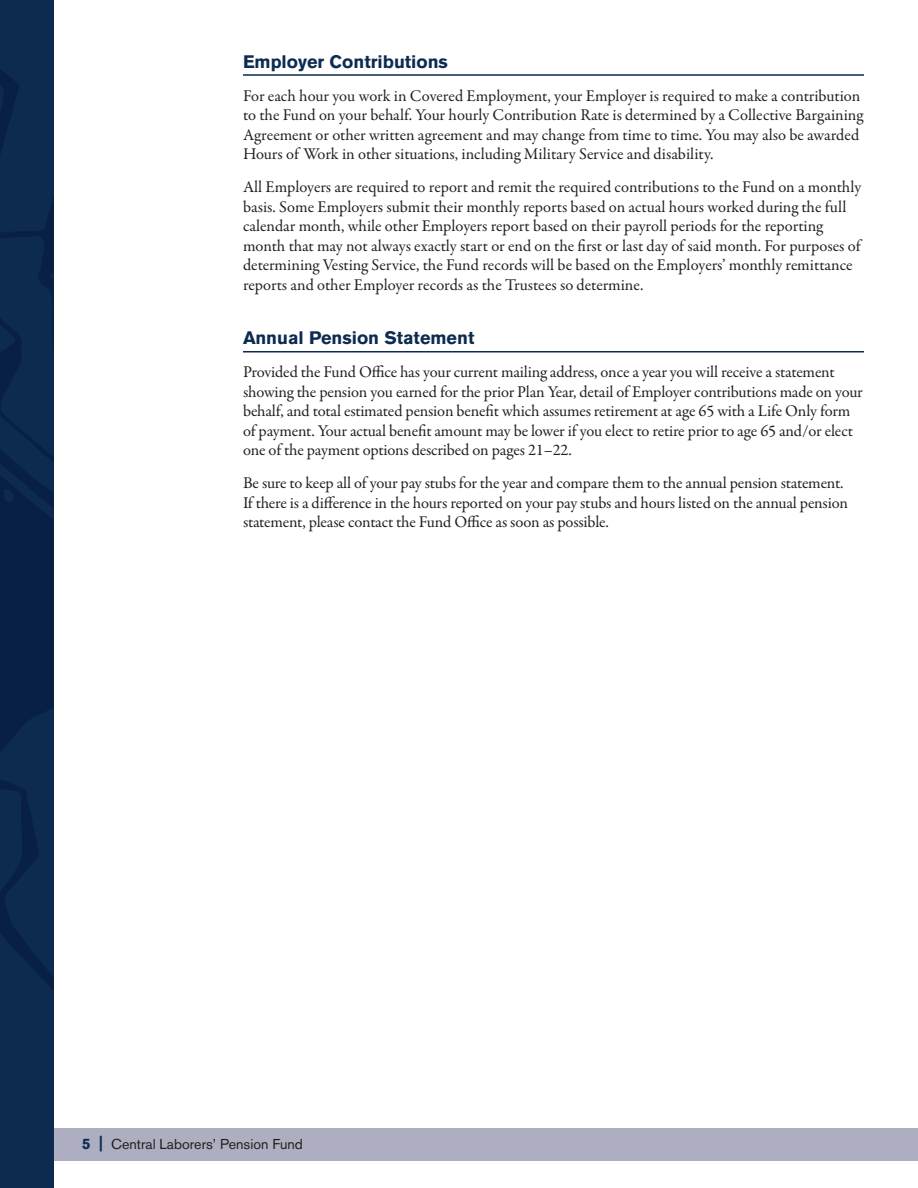
<style>
.page{position:relative;width:918px;height:1188px;background:#fff}
.page>*{position:absolute;margin:0;border:0;box-sizing:border-box;transform-origin:0 0}
.t1{font:700 18px "Akzidenz Grotesk BE";color:#0d2b51}
.t2{font:16.5px/19.5px "Garamond Premr Pro";letter-spacing:-.01em;color:#231f20}
.t3{font:14.25px "Akzidenz Grotesk BE";color:#231f20}
.s1{font-weight:700;font-size:15px;color:#0d2b51}
.s2{font-weight:700;font-size:16.95px;color:#0d2b51}
</style>
<div class="page">
<div style="left:54px;top:1129px;width:864px;height:32px;background:#adaebf"></div>
<svg style="left:0;top:0;width:54px;height:1188px;background:#0b274d"></svg>
<hr style="left:243px;top:74px;width:621px;height:2px;background:#0d2b51">
<hr style="left:243px;top:351px;width:621px;height:1px;background:#0d2b51">
<p class="t1" style="left:243px;top:51px;width:207px">Employer Contributions</p>
<p class="t2" style="left:243px;top:86px;width:622px">For each hour you work in Covered Employment, your Employer is required to make a contribution to the Fund on your behalf. Your hourly Contribution Rate is determined by a Collective Bargaining Agreement or other written agreement and may change from time to time. You may also be awarded Hours of Work in other situations, including Military Service and disability.</p>
<p class="t2" style="left:243px;top:177px;width:620px">All Employers are required to report and remit the required contributions to the Fund on a monthly basis. Some Employers submit their monthly reports based on actual hours worked during the full calendar month, while other Employers report based on their payroll periods for the reporting month that may not always exactly start or end on the first or last day of said month. For purposes of determining Vesting Service, the Fund records will be based on the Employers’ monthly remittance reports and other Employer records as the Trustees so determine.</p>
<p class="t1" style="left:243px;top:328px;width:233px">Annual Pension Statement</p>
<p class="t2" style="left:243px;top:363px;width:621px">Provided the Fund Office has your current mailing address, once a year you will receive a statement showing the pension you earned for the prior Plan Year, detail of Employer contributions made on your behalf, and total estimated pension benefit which assumes retirement at age 65 with a Life Only form of payment. Your actual benefit amount may be lower if you elect to retire prior to age 65 and/or elect one of the payment options described on pages 21–22.</p>
<p class="t2" style="left:243px;top:474px;width:607px">Be sure to keep all of your pay stubs for the year and compare them to the annual pension statement.<br>If there is a difference in the hours reported on your pay stubs and hours listed on the annual pension statement, please contact the Fund Office as soon as possible.</p>
<p class="t3" style="left:82px;top:1135px;width:222px"><span class="s1">5</span> <span class="s2">|</span> Central Laborers’ Pension Fund</p>
</div>
